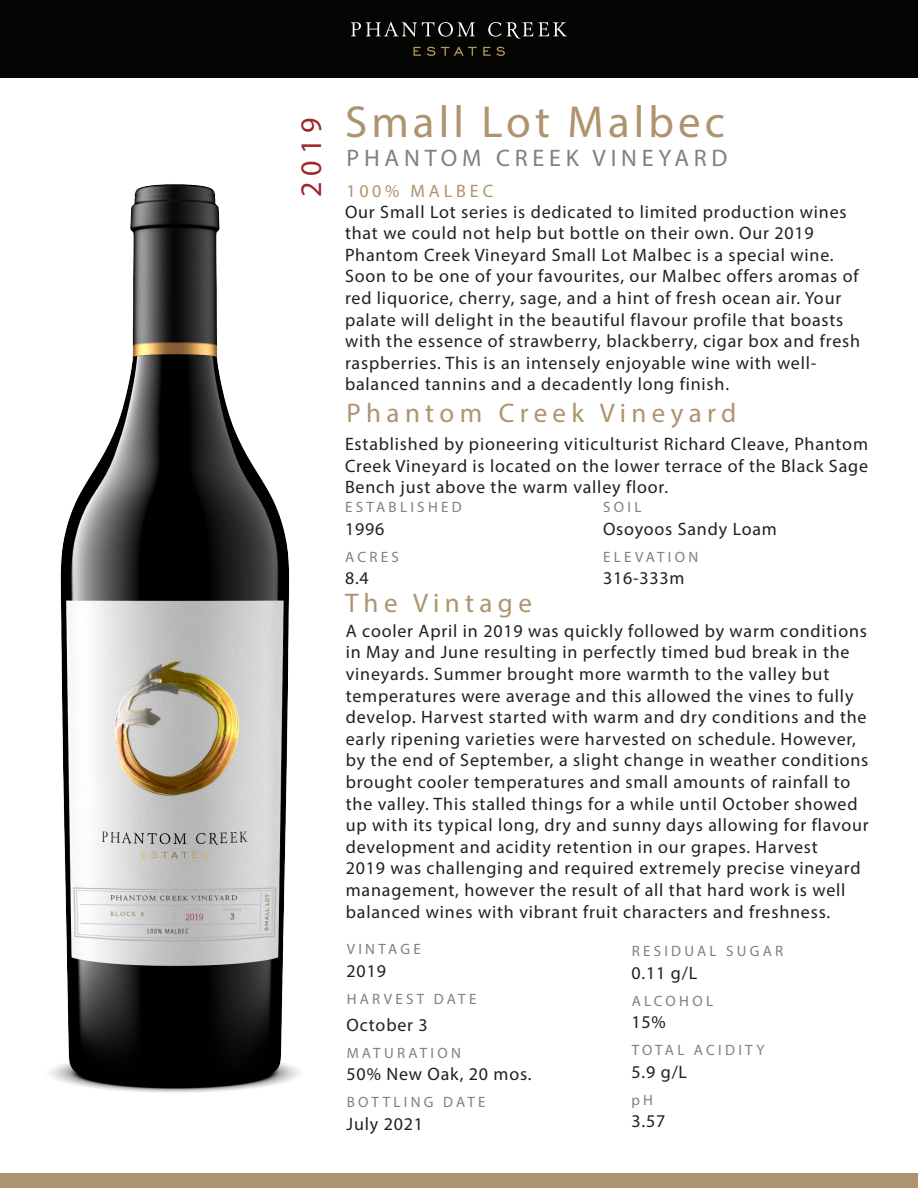
<style>
.page{position:relative;width:918px;height:1188px;background:#fff}
.page>*{position:absolute;margin:0;border:0;box-sizing:border-box;transform-origin:0 0}
.t1{font:45px "Myriad Pro";letter-spacing:.09em;color:#ae946e}
.t2{font:30px "Myriad Pro";color:#9f252a}
.t3{font:27px "Myriad Pro";letter-spacing:.2em;color:#ae946e}
.t4{font:24px "Myriad Pro";letter-spacing:.2em;color:#7f8080}
.t5{font:18px/21.6px "Myriad Pro";letter-spacing:.045em;color:#231f20}
.t6{font:18px "Myriad Pro";letter-spacing:.22em;color:#ae946e}
.t7{font:15px "Myriad Pro";letter-spacing:.22em;color:#7f8080}
</style>
<div class="page">
<div style="left:0;top:0;width:918px;height:78px;background:#040503"></div>
<svg style="left:351px;top:22px;width:124px;height:15px"></svg>
<svg style="left:488px;top:22px;width:13px;height:15px"></svg>
<svg style="left:507px;top:22px;width:60px;height:17px"></svg>
<svg style="left:413px;top:47px;width:8px;height:9px"></svg>
<svg style="left:427px;top:47px;width:8px;height:9px"></svg>
<svg style="left:441px;top:47px;width:36px;height:9px"></svg>
<svg style="left:483px;top:47px;width:22px;height:9px"></svg>
<div style="left:0;top:1173px;width:918px;height:15px;background:#ad946e"></div>
<img style="left:50px;top:184px;width:250px;height:909px">
<p class="t2" style="left:292px;top:197px;width:81px;rotate:-90deg">2019</p>
<p class="t1" style="left:345px;top:94px;width:381px">Small Lot Malbec</p>
<p class="t4" style="left:347px;top:143px;width:382px">PHANTOM CREEK VINEYARD</p>
<p class="t6" style="left:347px;top:180px;width:148px">100% MALBEC</p>
<p class="t5" style="left:345px;top:200px;width:517px">Our Small Lot series is dedicated to limited production wines that we could not help but bottle on their own. Our 2019<br>Phantom Creek Vineyard Small Lot Malbec is a special wine.<br>Soon to be one of your favourites, our Malbec offers aromas of red liquorice, cherry, sage, and a hint of fresh ocean air. Your palate will delight in the beautiful flavour profile that boasts with the essence of strawberry, blackberry, cigar box and fresh raspberries. This is an intensely enjoyable wine with well&shy;balanced tannins and a decadently long finish.</p>
<p class="t3" style="left:347px;top:397px;width:391px">Phantom Creek Vineyard</p>
<p class="t5" style="left:345px;top:433px;width:525px;text-align:justify">Established by pioneering viticulturist Richard Cleave, Phantom Creek Vineyard is located on the lower terrace of the Black Sage Bench just above the warm valley floor.</p>
<p class="t7" style="left:345px;top:498px;width:118px">ESTABLISHED</p>
<p class="t5" style="left:345px;top:517px;width:41px">1996</p>
<p class="t7" style="left:345px;top:547px;width:55px">ACRES</p>
<p class="t5" style="left:345px;top:567px;width:25px">8.4</p>
<p class="t7" style="left:603px;top:498px;width:40px">SOIL</p>
<p class="t5" style="left:603px;top:517px;width:175px">Osoyoos Sandy Loam</p>
<p class="t7" style="left:603px;top:547px;width:97px">ELEVATION</p>
<p class="t5" style="left:603px;top:567px;width:83px">316-333m</p>
<p class="t3" style="left:345px;top:586px;width:188px">The Vintage</p>
<p class="t5" style="left:346px;top:620px;width:525px">A cooler April in 2019 was quickly followed by warm conditions in May and June resulting in perfectly timed bud break in the vineyards. Summer brought more warmth to the valley but temperatures were average and this allowed the vines to fully develop. Harvest started with warm and dry conditions and the early ripening varieties were harvested on schedule. However, by the end of September, a slight change in weather conditions brought cooler temperatures and small amounts of rainfall to the valley. This stalled things for a while until October showed up with its typical long, dry and sunny days allowing for flavour development and acidity retention in our grapes. Harvest<br>2019 was challenging and required extremely precise vineyard management, however the result of all that hard work is well balanced wines with vibrant fruit characters and freshness.</p>
<p class="t7" style="left:347px;top:940px;width:75px">VINTAGE</p>
<p class="t5" style="left:347px;top:960px;width:41px">2019</p>
<p class="t7" style="left:347px;top:989px;width:131px">HARVEST DATE</p>
<p class="t5" style="left:347px;top:1014px;width:83px">October 3</p>
<p class="t7" style="left:347px;top:1043px;width:116px">MATURATION</p>
<p class="t5" style="left:347px;top:1063px;width:187px">50% New Oak, 20 mos.</p>
<p class="t7" style="left:347px;top:1093px;width:140px">BOTTLING DATE</p>
<p class="t5" style="left:347px;top:1113px;width:78px">July 2021</p>
<p class="t7" style="left:632px;top:942px;width:153px">RESIDUAL SUGAR</p>
<p class="t5" style="left:632px;top:962px;width:67px">0.11 g/L</p>
<p class="t7" style="left:632px;top:992px;width:83px">ALCOHOL</p>
<p class="t5" style="left:632px;top:1011px;width:36px">15%</p>
<p class="t7" style="left:632px;top:1041px;width:134px">TOTAL ACIDITY</p>
<p class="t5" style="left:632px;top:1061px;width:57px">5.9 g/L</p>
<p class="t7" style="left:632px;top:1091px;width:23px">pH</p>
<p class="t5" style="left:632px;top:1110px;width:35px">3.57</p>
</div>
